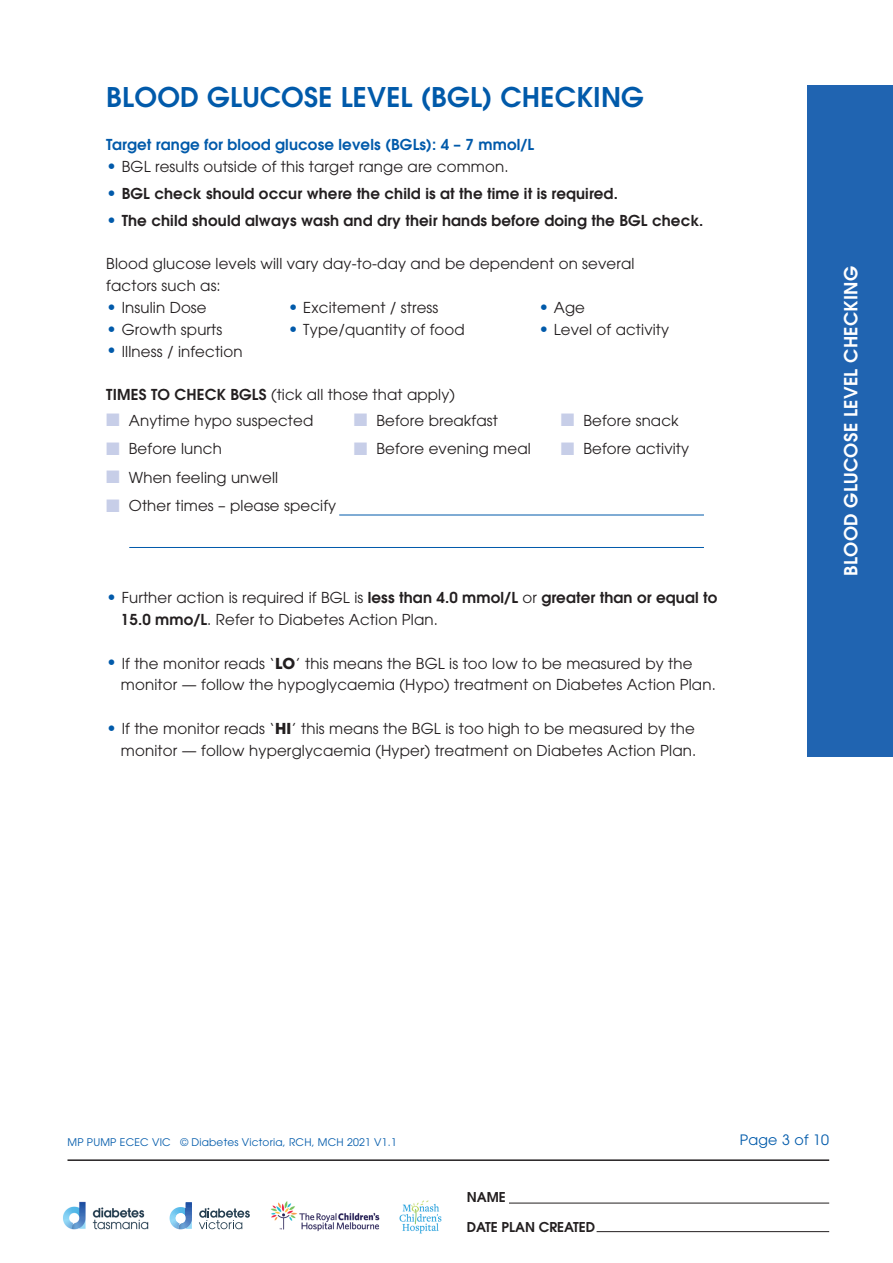
<style>
.page{position:relative;width:893px;height:1263px;background:#fff}
.page>*{position:absolute;margin:0;border:0;box-sizing:border-box;transform-origin:0 0}
.t1{font:600 27px "Avant Garde";letter-spacing:.01em;color:#015aaa}
.t2{font:600 18px "Avant Garde";letter-spacing:.02em;color:#fff}
.t3{font:15px/21.8px "Avant Garde";letter-spacing:.01em;color:#231f20}
.t4{font:600 15px "Avant Garde";letter-spacing:.01em;color:#231f20}
.t5{font:600 15px "Avant Garde";letter-spacing:.01em;color:#015aaa}
.t6{font:14.25px "Avant Garde";letter-spacing:.02em;color:#015aaa}
.t7{font:600 13.5px "Avant Garde";color:#231f20}
.t8{font:10.5px "Avant Garde";letter-spacing:.02em;color:#015aaa}
.s1{font-size:18px;color:#015aaa}
.s2{font-weight:400;font-size:18px;color:#015aaa}
.s3{font-weight:600}
.s4{color:#c7cee8}
.s5{font-weight:700}
</style>
<div class="page">
<hr style="left:68px;top:1159px;width:761px;height:2px;background:#231f20">
<div style="left:808px;top:85px;width:85px;height:672px;background:#2064b1"></div>
<hr style="left:339px;top:514px;width:365px;height:1px;background:#015aaa">
<hr style="left:129px;top:547px;width:575px;height:1px;background:#015aaa">
<svg style="left:199px;top:1208px;width:51px;height:21px"></svg>
<svg style="left:170px;top:1202px;width:22px;height:27px"></svg>
<img style="left:399px;top:1200px;width:43px;height:33px">
<img style="left:271px;top:1201px;width:108px;height:31px">
<img style="left:63px;top:1201px;width:86px;height:29px">
<hr style="left:509px;top:1202px;width:320px;height:1px;background:#231f20">
<hr style="left:597px;top:1231px;width:232px;height:1px;background:#231f20">
<h1 class="t1" style="left:106px;top:79px;width:516px">BLOOD GLUCOSE LEVEL (BGL) CH ECKING</h1>
<p class="t5" style="left:106px;top:135px;width:429px">Target range for blood glucose levels (BGLs): 4 – 7 mmol/L</p>
<p class="t3" style="left:106px;top:156px;width:404px"><span class="s1">•</span> BGL results outside of this target range are common.</p>
<p class="t4" style="left:106px;top:184px;width:513px"><span class="s2">•</span> BGL check should occur where the child is at the time it is required.</p>
<p class="t4" style="left:106px;top:211px;width:599px"><span class="s2">•</span> The child should always wash and dry their hands before doing the BGL check.</p>
<p class="t3" style="left:106px;top:253px;width:530px">Blood glucose levels will vary day-to-day and be dependent on several factors such as:</p>
<p class="t3" style="left:106px;top:297px;width:102px"><span class="s1">•</span> Insulin Dose</p>
<p class="t3" style="left:288px;top:297px;width:152px"><span class="s1">•</span> Excitement / stress</p>
<p class="t3" style="left:538px;top:297px;width:48px"><span class="s1">•</span> Age</p>
<p class="t3" style="left:106px;top:318px;width:117px"><span class="s1">•</span> Growth spurts</p>
<p class="t3" style="left:288px;top:318px;width:178px"><span class="s1">•</span> Type/quantity of food</p>
<p class="t3" style="left:538px;top:318px;width:132px"><span class="s1">•</span> Level of activity</p>
<p class="t3" style="left:106px;top:340px;width:138px"><span class="s1">•</span> Illness / infection</p>
<p class="t3" style="left:106px;top:384px;width:350px"><span class="s3">TIMES TO CH ECK BGLS</span> (tick all those that apply)</p>
<p class="t3" style="left:106px;top:409px;width:208px"><span class="s4">■</span> Anytime hypo suspected</p>
<p class="t3" style="left:354px;top:409px;width:146px"><span class="s4">■</span> Before breakfast</p>
<p class="t3" style="left:561px;top:409px;width:119px"><span class="s4">■</span> Before snack</p>
<p class="t3" style="left:106px;top:438px;width:117px"><span class="s4">■</span> Before lunch</p>
<p class="t3" style="left:354px;top:438px;width:178px"><span class="s4">■</span> Before evening meal</p>
<p class="t3" style="left:561px;top:438px;width:130px"><span class="s4">■</span> Before activity</p>
<p class="t3" style="left:106px;top:466px;width:173px"><span class="s4">■</span> When feeling unwell</p>
<p class="t3" style="left:106px;top:495px;width:231px"><span class="s4">■</span> Other times – please specify</p>
<p class="t3" style="left:121px;top:587px;width:598px;text-indent:-15px"><span class="s1">•</span> Further action is required if BGL is <span class="s3">less than 4.0 mmol/L</span> or <span class="s3">greater than or equal to<br>15.0 mmo/L</span>. Refer to Diabetes Action Plan.</p>
<p class="t3" style="left:121px;top:652px;width:596px;text-indent:-15px"><span class="s1">•</span> If the monitor reads ‘<span class="s5">LO</span>’ this means the BGL is too low to be measured by the monitor — follow the hypoglycaemia (Hypo) treatment on Diabetes Action Plan.</p>
<p class="t3" style="left:106px;top:717px;width:591px;text-align:right"><span class="s1">•</span> If the monitor reads ‘<span class="s5">HI</span>’ this means the BGL is too high to be measured by the monitor — follow hyperglycaemia (Hyper) treatment on Diabetes Action Plan.</p>
<p class="t2" style="left:839px;top:576px;width:311px;rotate:-90deg">blood glucose level checking</p>
<p class="t8" style="left:68px;top:1136px;width:331px">MP PUMP ECEC VIC © Diabetes Victoria, RCH, MCH 2021 V1.1</p>
<p class="t6" style="left:740px;top:1132px;width:91px">Page 3 of 10</p>
<p class="t7" style="left:467px;top:1188px;width:39px">Name</p>
<p class="t7" style="left:467px;top:1218px;width:18px">Date</p>
<p class="t7" style="left:502px;top:1218px;width:57px">plan created</p>
</div>
